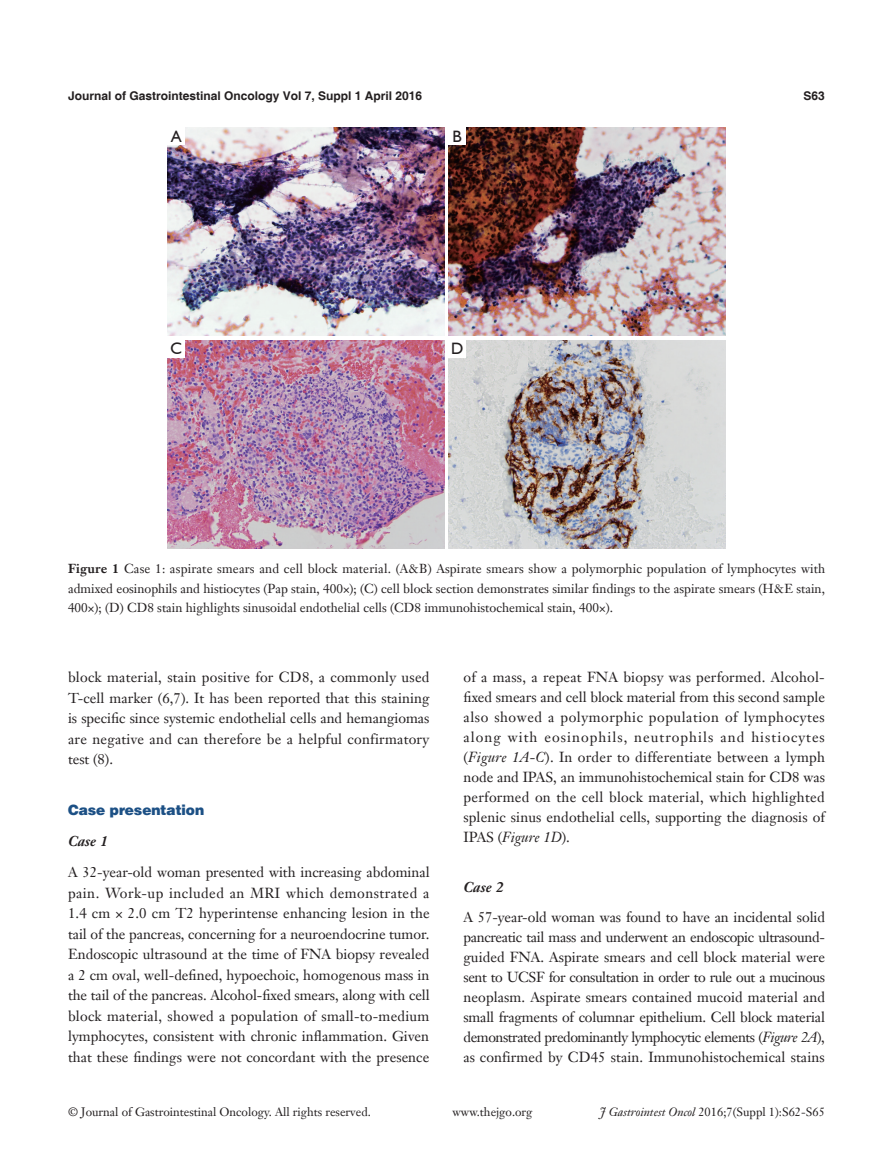
<style>
.page{position:relative;width:893px;height:1170px;background:#fff}
.page>*{position:absolute;margin:0;border:0;box-sizing:border-box;transform-origin:0 0}
.t1{font:16.5px "Humanist 521 BT";color:#231f20}
.t2{font:14.25px/20px "Janson Text LT";letter-spacing:.005em;color:#231f20;text-align:justify}
.t3{font:900 14.25px "Helvetica";color:#1c5085}
.t4{font:italic 700 14.25px "Janson Text LT";color:#231f20}
.t5{font:12.75px/19.5px "Janson Text LT";color:#231f20;text-align:justify}
.t6{font:12px "Janson Text LT";color:#231f20}
.t7{font:700 12px "Helvetica";color:#231f20}
.s1{font-weight:700}
.s2{font-style:italic}
</style>
<div class="page">
<img style="left:168px;top:128px;width:276px;height:208px">
<img style="left:449px;top:128px;width:276px;height:208px">
<img style="left:168px;top:340px;width:276px;height:208px">
<img style="left:449px;top:340px;width:276px;height:208px">
<div style="left:168px;top:128px;width:17px;height:17px;background:#fff"></div>
<div style="left:449px;top:128px;width:17px;height:17px;background:#fff"></div>
<div style="left:168px;top:340px;width:17px;height:17px;background:#fff"></div>
<div style="left:449px;top:340px;width:17px;height:17px;background:#fff"></div>
<p class="t7" style="left:68px;top:88px;width:356px">Journal of Gastrointestinal Oncology Vol 7, Suppl 1 April 2016</p>
<p class="t7" style="left:804px;top:88px;width:23px">S63</p>
<p class="t1" style="left:171px;top:126px;width:12px">A</p>
<p class="t1" style="left:452px;top:126px;width:11px">B</p>
<p class="t1" style="left:171px;top:338px;width:13px">C</p>
<p class="t1" style="left:451px;top:338px;width:14px">D</p>
<p class="t5" style="left:68px;top:559px;width:759px"><span class="s1">Figure 1</span> Case 1: aspirate smears and cell block material. (A&amp;B) Aspirate smears show a polymorphic population of lymphocytes with admixed eosinophils and histiocytes (Pap stain, 400×); (C) cell block section demonstrates similar findings to the aspirate smears (H&amp;E stain, 400×); (D) CD8 stain highlights sinusoidal endothelial cells (CD8 immunohistochemical stain, 400×).</p>
<p class="t2" style="left:68px;top:667px;width:363px;line-height:20.4px">block material, stain positive for CD8, a commonly used T-cell marker (6,7). It has been reported that this staining is specific since systemic endothelial cells and hemangiomas are negative and can therefore be a helpful confirmatory test (8).</p>
<p class="t3" style="left:68px;top:800px;width:138px">Case presentation</p>
<p class="t4" style="left:68px;top:831px;width:42px">Case 1</p>
<p class="t2" style="left:68px;top:862px;width:363px;line-height:20.4px">A 32-year-old woman presented with increasing abdominal pain. Work-up included an MRI which demonstrated a 1.4 cm × 2.0 cm T2 hyperintense enhancing lesion in the tail of the pancreas, concerning for a neuroendocrine tumor.<br>Endoscopic ultrasound at the time of FNA biopsy revealed a 2 cm oval, well-defined, hypoechoic, homogenous mass in the tail of the pancreas. Alcohol-fixed smears, along with cell block material, showed a population of small-to-medium lymphocytes, consistent with chronic inflammation. Given that these findings were not concordant with the presence</p>
<p class="t2" style="left:463px;top:667px;width:363px">of a mass, a repeat FNA biopsy was performed. Alcohol&shy;fixed smears and cell block material from this second sample also showed a polymorphic population of lymphocytes along with eosinophils, neutrophils and histiocytes (<span class="s2">Figure 1A-C</span>). In order to differentiate between a lymph node and IPAS, an immunohistochemical stain for CD8 was performed on the cell block material, which highlighted splenic sinus endothelial cells, supporting the diagnosis of IPAS (<span class="s2">Figure 1D</span>).</p>
<p class="t4" style="left:463px;top:877px;width:42px">Case 2</p>
<p class="t2" style="left:463px;top:906px;width:363px">A 57-year-old woman was found to have an incidental solid pancreatic tail mass and underwent an endoscopic ultrasound&shy;guided FNA. Aspirate smears and cell block material were sent to UCSF for consultation in order to rule out a mucinous neoplasm. Aspirate smears contained mucoid material and small fragments of columnar epithelium. Cell block material demonstrated predominantly lymphocytic elements (<span class="s2">Figure 2A</span>), as confirmed by CD45 stain. Immunohistochemical stains</p>
<p class="t6" style="left:68px;top:1104px;width:304px">© Journal of Gastrointestinal Oncology. All rights reserved.</p>
<p class="t6" style="left:452px;top:1104px;width:81px">www.thejgo.org</p>
<p class="t6" style="left:600px;top:1104px;width:226px"><span class="s2">J Gastrointest Oncol</span> 2016;7(Suppl 1):S62-S65</p>
</div>
